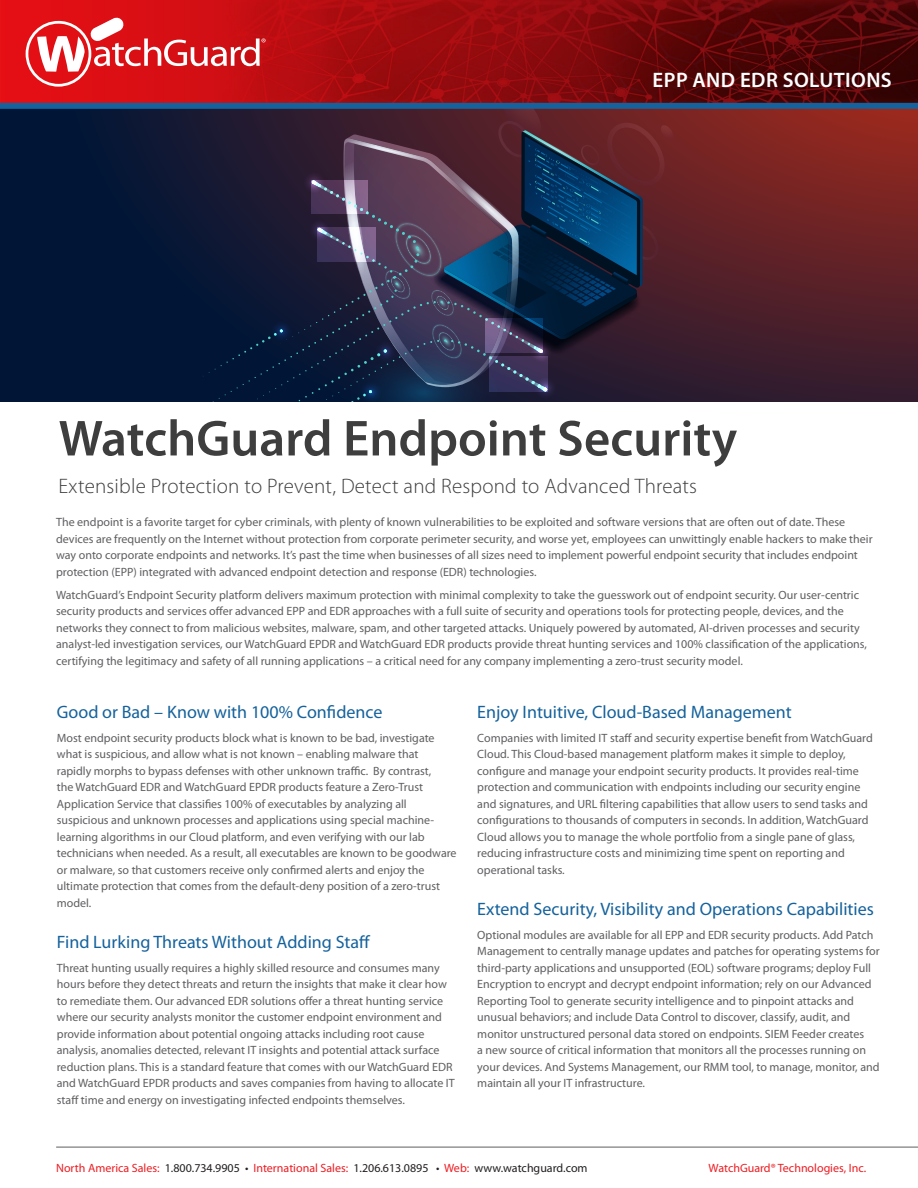
<style>
.page{position:relative;width:918px;height:1188px;background:#fff}
.page>*{position:absolute;margin:0;border:0;box-sizing:border-box;transform-origin:0 0}
.AB_Title{font:600 51px "Myriad Pro";color:#3e3e3f}
.AB_Title-2{font:300 21px "Myriad Pro";letter-spacing:.01em;color:#3e3e3f}
.AB_Title-3{font:600 21px "Myriad Pro";letter-spacing:.02em;color:#fff}
.subhead_-_blue{font:18px "Myriad Pro";color:#15629c}
.AB_body_copy{font:12px/16.5px "Myriad Pro";color:#5f5f62}
.t1{font:12px "Myriad Pro";color:#231f20}
.t2{font:12px "Myriad Pro";color:#ee1d23}
.s1{color:#ee1d23}
</style>
<div class="page">
<svg style="left:0;top:109px;width:918px;height:293px;background:#351c2d"></svg>
<svg style="left:203px;top:109px;width:471px;height:293px;background:#2f2b44"></svg>
<img style="left:0;top:0;width:918px;height:103px">
<div style="left:0;top:103px;width:918px;height:6px;background:#15629c"></div>
<svg style="left:26px;top:17px;width:240px;height:70px"></svg>
<hr style="left:56px;top:1147px;width:862px;height:1px;background:#5f5f62">
<p class="AB_Title-3" style="left:653px;top:68px;width:241px">EPP AND EDR SOLUTIONS</p>
<p class="AB_Title" style="left:59px;top:410px;width:680px">WatchGuard Endpoint Security</p>
<p class="AB_Title-2" style="left:59px;top:473px;width:640px">Extensible Protection to Prevent, Detect and Respond to Advanced Threats</p>
<p class="AB_body_copy" style="left:56px;top:514px;width:818px">The endpoint is a favorite target for cyber criminals, with plenty of known vulnerabilities to be exploited and software versions that are often out of date. These devices are frequently on the Internet without protection from corporate perimeter security, and worse yet, employees can unwittingly enable hackers to make their way onto corporate endpoints and networks. It’s past the time when businesses of all sizes need to implement powerful endpoint security that includes endpoint protection (EPP) integrated with advanced endpoint detection and response (EDR) technologies.</p>
<p class="AB_body_copy" style="left:56px;top:587px;width:812px">WatchGuard’s Endpoint Security platform delivers maximum protection with minimal complexity to take the guesswork out of endpoint security. Our user-centric security products and services offer advanced EPP and EDR approaches with a full suite of security and operations tools for protecting people, devices, and the networks they connect to from malicious websites, malware, spam, and other targeted attacks. Uniquely powered by automated, AI-driven processes and security analyst-led investigation services, our WatchGuard EPDR and WatchGuard EDR products provide threat hunting services and 100% classification of the applications, certifying the legitimacy and safety of all running applications – a critical need for any company implementing a zero-trust security model.</p>
<p class="subhead_-_blue" style="left:57px;top:702px;width:327px">Good or Bad – Know with 100% Confidence</p>
<p class="AB_body_copy" style="left:57px;top:729px;width:401px">Most endpoint security products block what is known to be bad, investigate what is suspicious, and allow what is not known – enabling malware that<br>rapidly morphs to bypass defenses with other unknown traffic. By contrast,<br>the WatchGuard EDR and WatchGuard EPDR products feature a Zero-Trust Application Service that classifies 100% of executables by analyzing all suspicious and unknown processes and applications using special machine&shy;learning algorithms in our Cloud platform, and even verifying with our lab technicians when needed. As a result, all executables are known to be goodware or malware, so that customers receive only confi rmed alerts and enjoy the ultimate protection that comes from the default-deny position of a zero-trust model.</p>
<p class="subhead_-_blue" style="left:57px;top:933px;width:315px">Find Lurking Threats Without Adding Staff</p>
<p class="AB_body_copy" style="left:57px;top:960px;width:399px">Threat hunting usually requires a highly skilled resource and consumes many hours before they detect threats and return the insights that make it clear how to remediate them. Our advanced EDR solutions offer a threat hunting service where our security analysts monitor the customer endpoint environment and provide information about potential ongoing attacks including root cause analysis, anomalies detected, relevant IT insights and potential attack surface reduction plans. This is a standard feature that comes with our WatchGuard EDR and WatchGuard EPDR products and saves companies from having to allocate IT staff time and energy on investigating infected endpoints themselves.</p>
<p class="subhead_-_blue" style="left:477px;top:702px;width:316px">Enjoy Intuitive, Cloud-Based Management</p>
<p class="AB_body_copy" style="left:477px;top:729px;width:397px">Companies with limited IT staff and security expertise benefit from WatchGuard Cloud. This Cloud-based management platform makes it simple to deploy, configure and manage your endpoint security products. It provides real-time protection and communication with endpoints including our security engine and signatures, and URL fi ltering capabilities that allow users to send tasks and configurations to thousands of computers in seconds. In addition, WatchGuard Cloud allows you to manage the whole portfolio from a single pane of glass, reducing infrastructure costs and minimizing time spent on reporting and operational tasks.</p>
<p class="subhead_-_blue" style="left:477px;top:900px;width:398px">Extend Security, Visibility and Operations Capabilities</p>
<p class="AB_body_copy" style="left:477px;top:927px;width:404px">Optional modules are available for all EPP and EDR security products. Add Patch Management to centrally manage updates and patches for operating systems for third-party applications and unsupported (EOL) software programs; deploy Full Encryption to encrypt and decrypt endpoint information; rely on our Advanced Reporting Tool to generate security intelligence and to pinpoint attacks and unusual behaviors; and include Data Control to discover, classify, audit, and monitor unstructured personal data stored on endpoints. SIEM Feeder creates<br>a new source of critical information that monitors all the processes running on your devices. And Systems Management, our RMM tool, to manage, monitor, and maintain all your IT infrastructure.</p>
<p class="t1" style="left:56px;top:1161px;width:533px"><span class="s1">North America Sales:</span> 1.800.734.9905 • <span class="s1">International Sales:</span> 1.206.613.0895 • <span class="s1">Web:</span> www.watchguard.com</p>
<p class="t2" style="left:709px;top:1161px;width:159px">WatchGuard® Technologies, Inc.</p>
</div>
